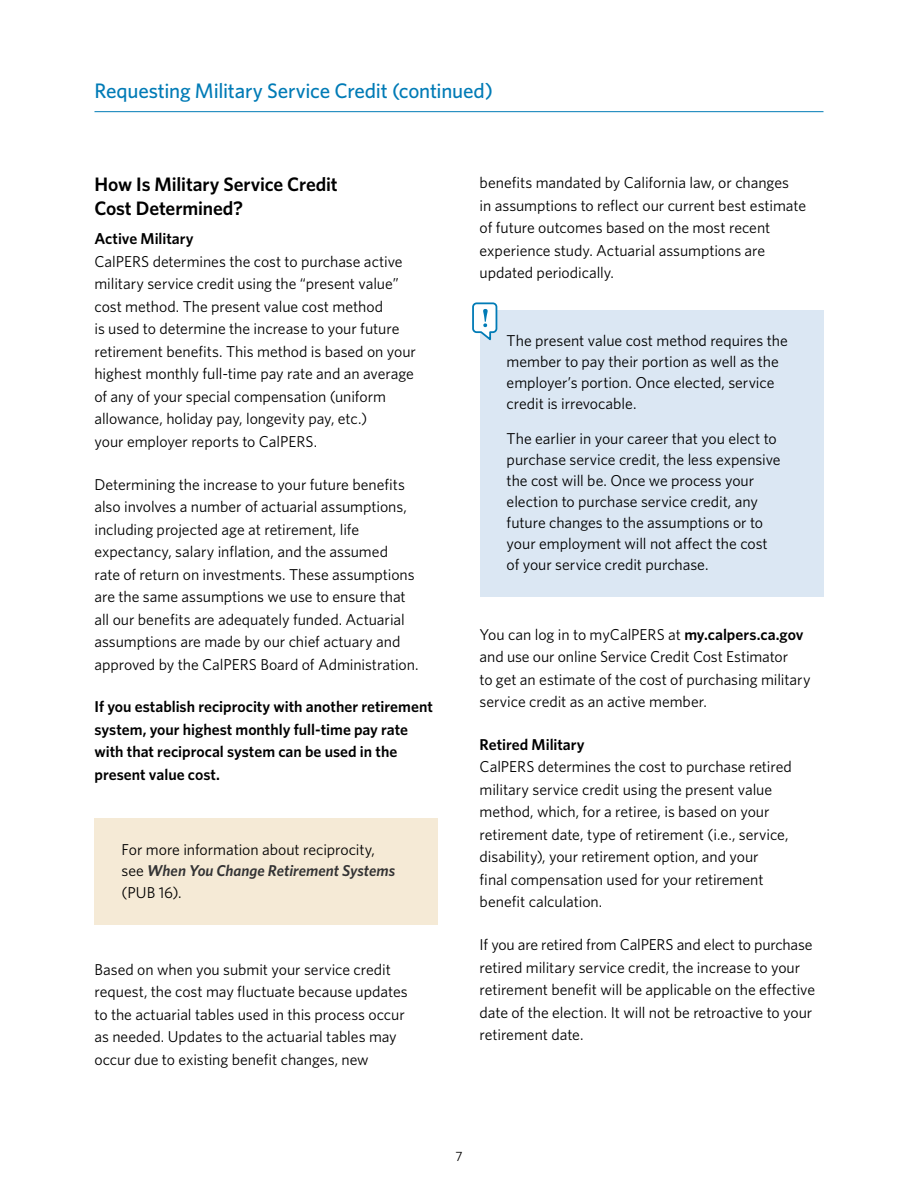
<style>
.page{position:relative;width:918px;height:1188px;background:#fff}
.page>*{position:absolute;margin:0;border:0;box-sizing:border-box;transform-origin:0 0}
.t1{font:500 21px "Whitney";letter-spacing:-.01em;color:#007bb6}
.t2{font:600 19.5px/24px "Whitney";letter-spacing:-.01em;color:#000}
.t3{font:15.75px/22.5px "Whitney";letter-spacing:-.005em;color:#000}
.t4{font:600 15.75px/22.5px "Whitney";color:#000}
.t5{font:13.5px "Whitney";color:#000}
.s1{font-weight:600;font-style:italic;color:#333334}
.s2{font-weight:600}
</style>
<div class="page">
<div style="left:94px;top:818px;width:344px;height:107px;background:#f5ead6"></div>
<div style="left:480px;top:310px;width:344px;height:126px;background:#dbe7f3"></div>
<div style="left:480px;top:407px;width:344px;height:190px;background:#dbe7f3"></div>
<hr style="left:94px;top:111px;width:730px;height:1px;background:#007bb6">
<svg style="left:472px;top:302px;width:26px;height:39px"></svg>
<h1 class="t1" style="left:94px;top:77px;width:400px">Requesting Military Service Credit (continued)</h1>
<h3 class="t2" style="left:94px;top:172px;width:245px">How Is Military Service Credit<br>Cost Determined?</h3>
<h4 class="t4" style="left:94px;top:227px;width:101px">Active Military</h4>
<p class="t3" style="left:94px;top:250px;width:323px">CalPERS determines the cost to purchase active military service credit using the “present value” cost method . The present value cost method<br>is used to determine the increase to your future retirement benefits . This method is based on your highest monthly full-time pay rate and an average of any of your special compensation (uniform allowance, holiday pay, longevity pay, etc .)<br>your employer reports to CalPERS .</p>
<p class="t3" style="left:94px;top:472px;width:326px">Determining the increase to your future benefits also involves a number of actuarial assumptions, including projected age at retirement, life expectancy, salary inflation, and the assumed<br>rate of return on investments . These assumptions are the same assumptions we use to ensure that all our benefits are adequately funded . Actuarial assumptions are made by our chief actuary and approved by the CalPERS Board of Administration .</p>
<p class="t4" style="left:94px;top:695px;width:340px">If you establish reciprocity with another retirement system, your highest monthly full-time pay rate with that reciprocal system can be used in the present value cost.</p>
<p class="t3" style="left:121px;top:839px;width:275px;line-height:21px">For more information about reciprocity, see <span class="s1">When You Change Retirement Systems</span></p>
<p class="t3" style="left:121px;top:881px;width:62px">(PUB 16) .</p>
<p class="t3" style="left:94px;top:958px;width:315px">Based on when you submit your service credit request, the cost may fluctuate because updates to the actuarial tables used in this process occur as needed . Updates to the actuarial tables may occur due to existing benefit changes, new</p>
<p class="t3" style="left:480px;top:171px;width:328px">benefits mandated by California law, or changes<br>in assumptions to reflect our current best estimate of future outcomes based on the most recent experience study . Actuarial assumptions are updated periodically .</p>
<p class="t3" style="left:507px;top:330px;width:283px;line-height:21px">The present value cost method requires the member to pay their portion as well as the employer’s portion . Once elected, service credit is irrevocable .</p>
<p class="t3" style="left:507px;top:427px;width:275px;line-height:21px">The earlier in your career that you elect to purchase service credit, the less expensive the cost will be . Once we process your election to purchase service credit, any future changes to the assumptions or to your employment will not affect the cost of your service credit purchase .</p>
<p class="t3" style="left:480px;top:622px;width:332px">You can log in to myCalPERS at <span class="s2">my.calpers.ca.gov </span>and use our online Service Credit Cost Estimator<br>to get an estimate of the cost of purchasing military service credit as an active member .</p>
<h4 class="t4" style="left:480px;top:733px;width:107px">Retired Military</h4>
<p class="t3" style="left:480px;top:755px;width:314px">CalPERS determines the cost to purchase retired military service credit using the present value method, which, for a retiree, is based on your retirement date, type of retirement (i .e ., service, disability), your retirement option, and your<br>final compensation used for your retirement benefit calculation .</p>
<p class="t3" style="left:480px;top:933px;width:337px">If you are retired from CalPERS and elect to purchase retired military service credit, the increase to your retirement benefit will be applicable on the effective date of the election . It will not be retroactive to your retirement date .</p>
<p class="t5" style="left:455px;top:1147px;width:9px">7</p>
</div>
